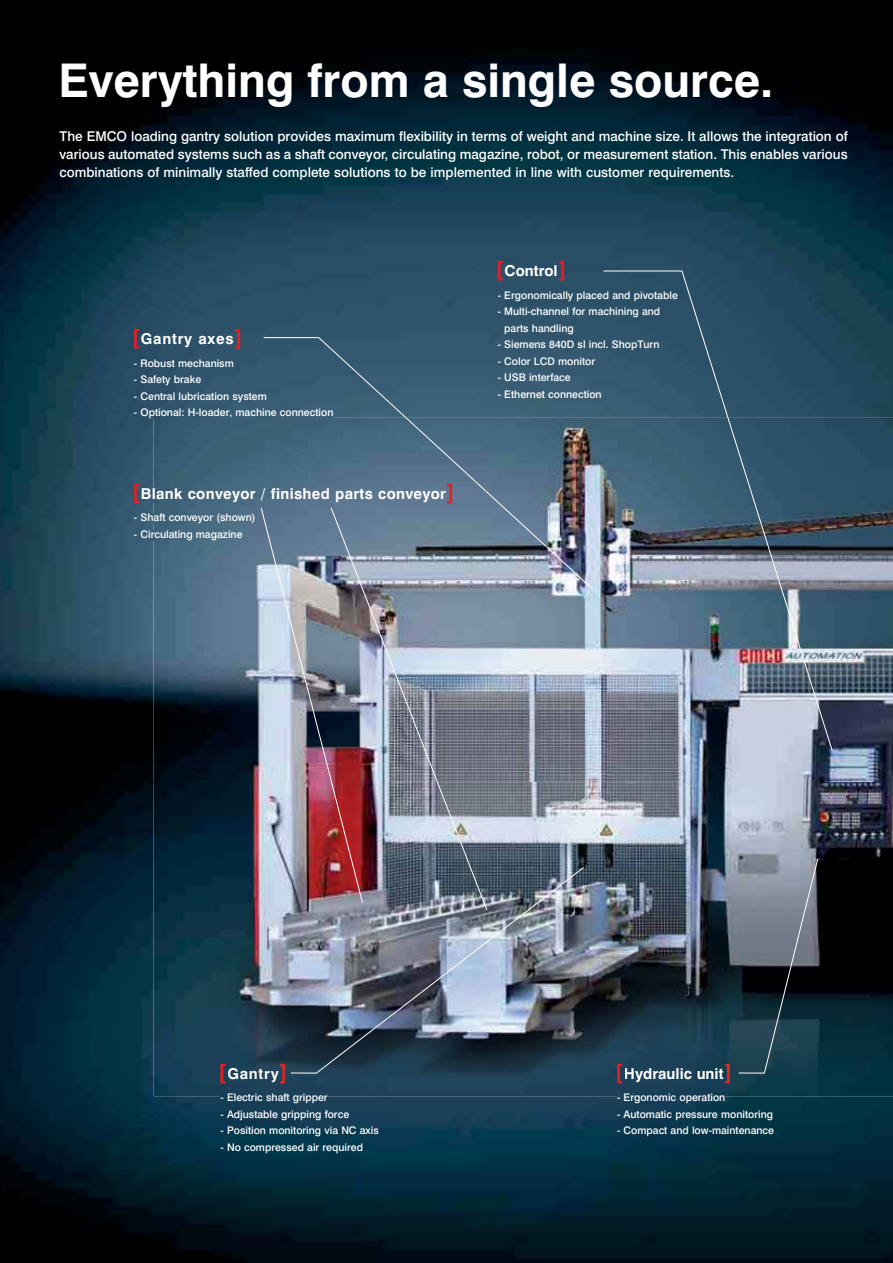
<style>
.page{position:relative;width:893px;height:1263px;background:#fff}
.page>*{position:absolute;margin:0;border:0;box-sizing:border-box;transform-origin:0 0}
.t1{font:700 46.5px "Swiss 721 BT";color:#fff}
.t2{font:700 21px "Swiss 721 BT";color:#e81d25}
.t3{font:700 15px "Swiss 721 BT";letter-spacing:.02em;color:#fff}
.t4{font:700 15px "Swiss 721 BT";color:#fff}
.t5{font:700 15px "Swiss 721 BT";letter-spacing:.05em;color:#fff}
.t6{font:500 13.5px/18px "Swiss 721 BT";color:#fff;text-align:justify}
.t7{font:500 10.5px/16.5px "Swiss 721 BT";color:#fff}
.s1{font-size:21px;color:#e81d25}
.s2{font-size:15px;color:#fff}
.s3{font-size:21px;color:#e61e25}
.s4{color:#f8f6f5}
.s5{color:#f8f8f9}
.s6{font-size:21px;color:#ba2c28}
.s7{font-size:21px;color:#e01d25}
</style>
<div class="page">
<img style="left:0;top:0;width:893px;height:1263px">
<img style="left:153px;top:418px;width:740px;height:678px">
<img style="left:617px;top:1064px;width:5px;height:19px">
<img style="left:625px;top:1068px;width:98px;height:14px">
<img style="left:725px;top:1064px;width:5px;height:19px">
<img style="left:617px;top:1094px;width:108px;height:2px">
<img style="left:153px;top:488px;width:110px;height:14px">
<img style="left:153px;top:514px;width:102px;height:10px">
<img style="left:153px;top:530px;width:89px;height:10px">
<img style="left:153px;top:418px;width:110px;height:1px">
<img style="left:221px;top:1064px;width:5px;height:19px">
<img style="left:228px;top:1068px;width:51px;height:14px">
<img style="left:280px;top:1064px;width:5px;height:19px">
<img style="left:221px;top:1094px;width:107px;height:2px">
<img style="left:603px;top:270px;width:230px;height:481px">
<svg style="left:738px;top:858px;width:80px;height:215px;background:#4b5b66"></svg>
<img style="left:363px;top:590px;width:125px;height:277px">
<svg style="left:263px;top:337px;width:331px;height:253px;background:#546f85"></svg>
<img style="left:290px;top:867px;width:294px;height:206px">
<img style="left:261px;top:507px;width:102px;height:396px">
<h1 class="t1" style="left:58px;top:57px;width:716px">Everything from a single source.</h1>
<p class="t6" style="left:60px;top:128px;width:790px">The EMCO loading gantry solution provides maximum flexibility in terms of weight and machine size. It allows the integration of various automated systems such as a shaft conveyor, circulating magazine, robot, or measurement station. This enables various combinations of minimally staffed complete solutions to be implemented in line with customer requirements.</p>
<h3 class="t5" style="left:132px;top:332px;width:112px"><span class="s1">[</span>Gantry axes<span class="s1">]</span></h3>
<p class="t7" style="left:134px;top:355px;width:101px">- Robust mechanism</p>
<p class="t7" style="left:134px;top:372px;width:69px">- Safety brake</p>
<p class="t7" style="left:134px;top:388px;width:134px">- Central lubrication system</p>
<p class="t7" style="left:134px;top:405px;width:201px">- O tional: H-loader machine connection</p>
<p class="t7" style="left:149px;top:405px;width:8px">p</p>
<p class="t7" style="left:229px;top:405px;width:4px">,</p>
<h2 class="t2" style="left:132px;top:481px;width:21px">[<span class="s2">B</span></h2>
<p class="t7" style="left:134px;top:510px;width:123px">- Shaft conveyor (shown)</p>
<p class="t7" style="left:134px;top:526px;width:110px">- Circulating magazine</p>
<h3 class="t3" style="left:152px;top:486px;width:304px">lank conveyor / finished parts conveyor<span class="s3">]</span></h3>
<h3 class="t4" style="left:496px;top:264px;width:72px"><span class="s1">[</span>Control<span class="s1">]</span></h3>
<p class="t7" style="left:498px;top:287px;width:182px">- Ergonomically placed and pivotable</p>
<p class="t7" style="left:504px;top:304px;width:157px;text-indent:-7px">- Multi-channel for machining and parts handling</p>
<p class="t7" style="left:498px;top:337px;width:163px">- Siemens 840D sl incl. ShopTurn</p>
<p class="t7" style="left:498px;top:353px;width:99px">- Color LCD monitor</p>
<p class="t7" style="left:498px;top:370px;width:74px">- USB interface</p>
<p class="t7" style="left:498px;top:386px;width:106px">- Ethernet connection</p>
<h3 class="t3" style="left:218px;top:1066px;width:71px"><span class="s3">[</span>Ga<span class="s4">nt</span><span class="s5">ry</span><span class="s6">]</span></h3>
<p class="t7" style="left:220px;top:1090px;width:109px">- Electric shaft gripper</p>
<p class="t7" style="left:220px;top:1106px;width:130px">- Adjustable gripping force</p>
<p class="t7" style="left:220px;top:1123px;width:160px">- Position monitoring via NC axis</p>
<p class="t7" style="left:220px;top:1139px;width:144px">- No compressed air required</p>
<h3 class="t4" style="left:615px;top:1066px;width:119px"><span class="s7">[</span>Hydraulic unit<span class="s3">]</span></h3>
<p class="t7" style="left:617px;top:1090px;width:110px">- Ergonomic operation</p>
<p class="t7" style="left:617px;top:1106px;width:158px">- Automatic pressure monitoring</p>
<p class="t7" style="left:617px;top:1123px;width:159px">- Compact and low-maintenance</p>
</div>
